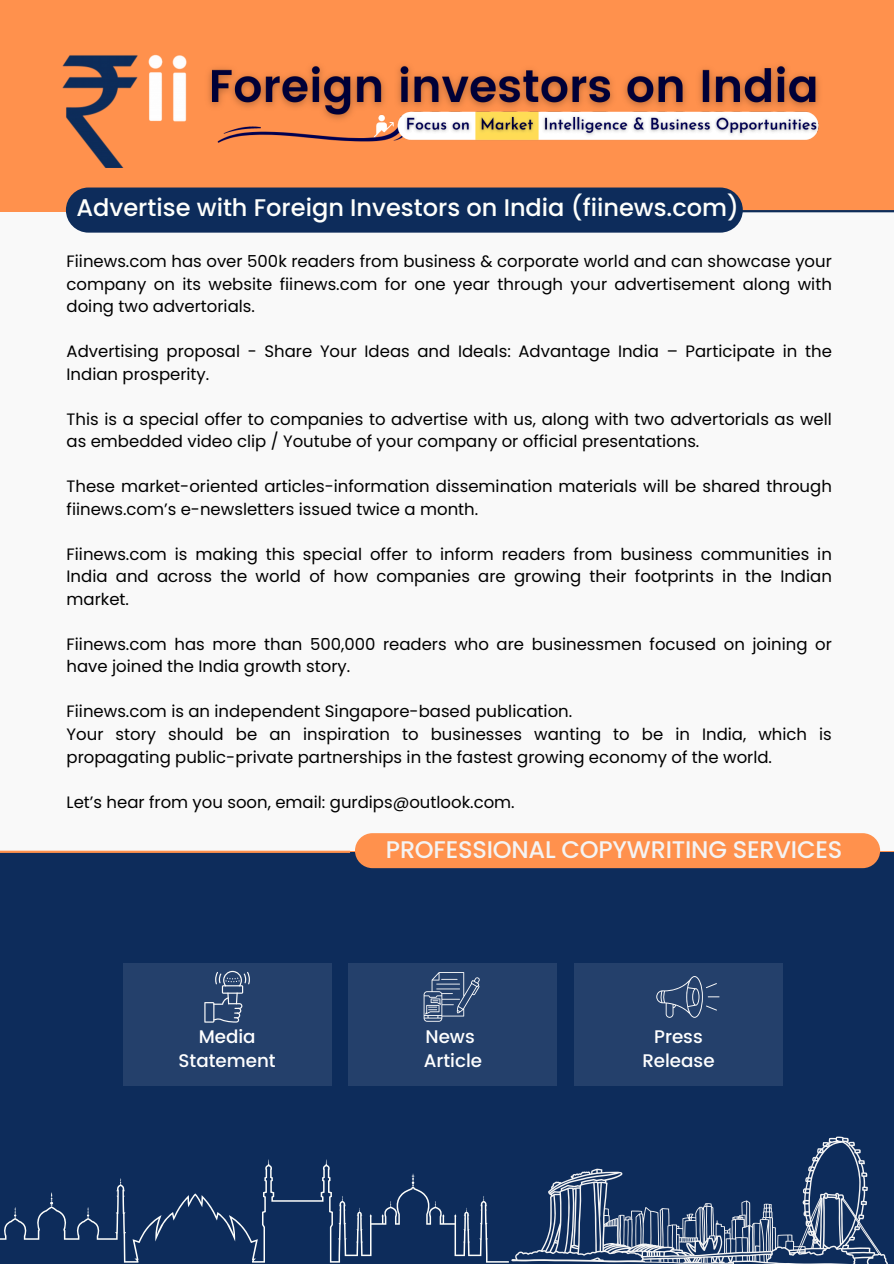
<style>
.page{position:relative;width:894px;height:1264px;background:#fff}
.page>*{position:absolute;margin:0;border:0;box-sizing:border-box;transform-origin:0 0}
.t1{font:500 24px "Poppins";color:#fefffc}
.t2{font:500 24px "Poppins";letter-spacing:-.01em;color:#f4f4f4}
.t3{font:500 18.3px/23.7px "Poppins";color:#fff;text-align:center}
.t4{font:16.5px/22.5px "Poppins";color:#000}
</style>
<div class="page">
<div style="left:0;top:0;width:893px;height:1263px;background:#ff914d"></div>
<div style="left:0;top:212px;width:893px;height:638px;background:#f9f9f9"></div>
<div style="left:0;top:851px;width:893px;height:412px;background:#0d2c5b"></div>
<svg style="left:511px;top:1136px;width:377px;height:127px"></svg>
<svg style="left:0;top:1159px;width:508px;height:103px"></svg>
<hr style="left:0;top:850px;width:350px;height:3px;background:#ff914d">
<div style="left:355px;top:833px;width:524px;height:35px;background:#ff914d;border-radius:17px"></div>
<div style="left:123px;top:962px;width:208px;height:123px;background:#24406b"></div>
<div style="left:348px;top:962px;width:208px;height:123px;background:#24406b"></div>
<div style="left:574px;top:962px;width:208px;height:123px;background:#24406b"></div>
<svg style="left:204px;top:970px;width:46px;height:52px"></svg>
<svg style="left:423px;top:972px;width:56px;height:49px"></svg>
<svg style="left:656px;top:976px;width:63px;height:41px"></svg>
<img style="left:208px;top:65px;width:611px;height:78px">
<img style="left:62px;top:54px;width:125px;height:113px">
<div style="left:66px;top:187px;width:676px;height:45px;background:#0d2c5b;border-radius:23px"></div>
<hr style="left:741px;top:210px;width:152px;height:2px;background:#0e2d5a">
<p class="t1" style="left:76px;top:191px;width:663px">Advertise with Foreign Investors on India (fiinews.com)</p>
<p class="t4" style="left:67px;top:250px;width:766px;text-align:justify">Fiinews.com has over 500k readers from business &amp; corporate world and can showcase your company on its website fiinews.com for one year through your advertisement along with doing two advertorials.</p>
<p class="t4" style="left:67px;top:340px;width:766px">Advertising proposal - Share Your Ideas and Ideals: Advantage India – Participate in the<br>Indian prosperity.</p>
<p class="t4" style="left:67px;top:408px;width:766px">This is a special offer to companies to advertise with us, along with two advertorials as well as embedded video clip / Youtube of your company or official presentations.</p>
<p class="t4" style="left:67px;top:475px;width:766px">These market-oriented articles-information dissemination materials will be shared through fiinews.com’s e-newsletters issued twice a month.</p>
<p class="t4" style="left:67px;top:543px;width:766px;text-align:justify">Fiinews.com is making this special offer to inform readers from business communities in India and across the world of how companies are growing their footprints in the Indian market.</p>
<p class="t4" style="left:67px;top:633px;width:766px">Fiinews.com has more than 500,000 readers who are businessmen focused on joining or have joined the India growth story.</p>
<p class="t4" style="left:67px;top:700px;width:507px">Fiinews.com is an independent Singapore-based publication.</p>
<p class="t4" style="left:67px;top:723px;width:766px">Your story should be an inspiration to businesses wanting to be in India, which is propagating public-private partnerships in the fastest growing economy of the world.</p>
<h1 class="t4" style="left:67px;top:790px;width:449px">Let’s hear from you soon, email: gurdips@outlook.com.</h1>
<p class="t2" style="left:386px;top:832px;width:457px">PROFESSIONAL COPYWRITING SERVICES</p>
<p class="t3" style="left:178px;top:1025px;width:99px">Media<br>Statement</p>
<p class="t3" style="left:423px;top:1025px;width:60px;text-align:left">News<br>Article</p>
<h2 class="t3" style="left:642px;top:1025px;width:74px">Press<br>Release</h2>
</div>
